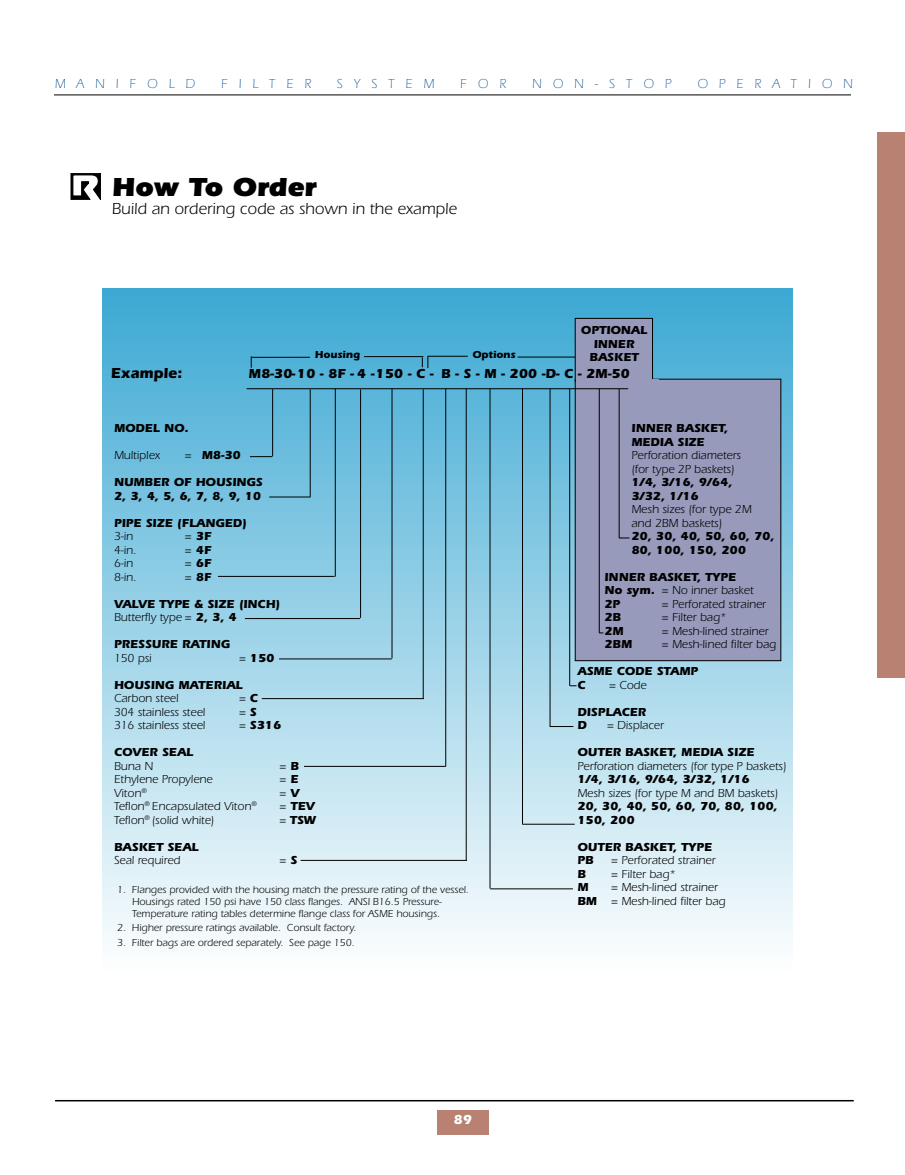
<style>
.page{position:relative;width:905px;height:1175px;background:#fff}
.page>*{position:absolute;margin:0;border:0;box-sizing:border-box;transform-origin:0 0}
.t1{font:900 27px "ITC Eras Std";color:#000}
.t2{font:16.5px "ITC Eras Std";color:#000}
.t3{font:700 15px "ITC Eras Std";color:#000}
.t4{font:300 13.5px "ITC Eras Std";letter-spacing:.82em;color:#004990}
.t5{font:700 13.5px "ITC Eras Std";color:#000}
.t6{font:700 13.5px "ITC Eras Std";color:#fff}
.t7{font:12px/13.5px "ITC Eras Std";color:#000}
.t8{font:700 12px/13.5px "ITC Eras Std";color:#000}
.t9{font:10.5px/12px "ITC Eras Std";color:#000}
.t10{font:700 10.5px "ITC Eras Std";color:#000}
.s1{font-weight:400}
.s2{font-weight:700}
</style>
<div class="page">
<hr style="left:55px;top:1100px;width:798px;height:1px;background:#000">
<div style="left:878px;top:133px;width:26px;height:545px;background:#b88172"></div>
<div style="left:437px;top:1110px;width:51px;height:24px;background:#b88172"></div>
<div style="left:102px;top:288px;width:690px;height:683px;background:linear-gradient(to bottom,#3aa6d0,#fdfefe)"></div>
<hr style="left:54px;top:95px;width:796px;height:1px;background:#000">
<svg style="left:71px;top:173px;width:29px;height:27px"></svg>
<div style="left:575px;top:379px;width:205px;height:281px;background:#979aba"></div>
<div style="left:575px;top:379px;width:206px;height:282px;border:1px solid #000"></div>
<div style="left:575px;top:318px;width:77px;height:63px;background:#979aba"></div>
<div style="left:575px;top:318px;width:77px;height:63px;border:1px solid #000"></div>
<hr style="left:245px;top:618px;width:115px;height:1px;background:#000">
<hr style="left:218px;top:576px;width:116px;height:1px;background:#000">
<hr style="left:279px;top:658px;width:113px;height:1px;background:#000">
<hr style="left:262px;top:698px;width:162px;height:1px;background:#000">
<svg style="left:422px;top:356px;width:6px;height:12px"></svg>
<hr style="left:252px;top:357px;width:58px;height:1px;background:#000">
<hr style="left:427px;top:356px;width:41px;height:1px;background:#000">
<hr style="left:517px;top:357px;width:58px;height:1px;background:#000">
<hr style="left:272px;top:389px;width:1px;height:67px;background:#000">
<svg style="left:250px;top:456px;width:22px;height:1px"></svg>
<hr style="left:269px;top:496px;width:41px;height:1px;background:#000">
<hr style="left:310px;top:389px;width:1px;height:108px;background:#000">
<hr style="left:335px;top:388px;width:1px;height:189px;background:#000">
<hr style="left:360px;top:389px;width:1px;height:229px;background:#000">
<hr style="left:391px;top:388px;width:1px;height:270px;background:#000">
<hr style="left:423px;top:389px;width:1px;height:310px;background:#000">
<hr style="left:445px;top:389px;width:1px;height:377px;background:#000">
<hr style="left:466px;top:389px;width:1px;height:471px;background:#000">
<hr style="left:489px;top:388px;width:1px;height:500px;background:#000">
<hr style="left:522px;top:388px;width:1px;height:436px;background:#000">
<hr style="left:549px;top:389px;width:1px;height:337px;background:#000">
<div style="left:576px;top:381px;width:78px;height:35px;background:#979aba"></div>
<hr style="left:246px;top:388px;width:382px;height:1px;background:#000">
<hr style="left:599px;top:388px;width:1px;height:245px;background:#000">
<svg style="left:251px;top:356px;width:1px;height:12px"></svg>
<hr style="left:364px;top:356px;width:59px;height:1px;background:#000">
<hr style="left:304px;top:766px;width:142px;height:1px;background:#000">
<svg style="left:549px;top:726px;width:24px;height:1px"></svg>
<hr style="left:490px;top:888px;width:83px;height:1px;background:#000">
<hr style="left:300px;top:860px;width:167px;height:1px;background:#000">
<hr style="left:569px;top:389px;width:1px;height:297px;background:#000">
<hr style="left:618px;top:389px;width:1px;height:149px;background:#000">
<div style="left:647px;top:379px;width:12px;height:5px;background:#979aba"></div>
<hr style="left:522px;top:824px;width:52px;height:1px;background:#000">
<p class="t4" style="left:55px;top:76px;width:142px">MANIFOLD</p>
<p class="t4" style="left:221px;top:76px;width:92px">FILTER</p>
<p class="t4" style="left:337px;top:76px;width:99px">SYSTEM</p>
<p class="t4" style="left:460px;top:76px;width:47px">FOR</p>
<p class="t4" style="left:532px;top:76px;width:141px">NON-STOP</p>
<p class="t4" style="left:697px;top:76px;width:157px">OPERATION</p>
<h1 class="t1" style="left:112px;top:171px;width:207px">How To Order</h1>
<h2 class="t2" style="left:112px;top:199px;width:346px">Build an ordering code as shown in the example</h2>
<p class="t8" style="left:581px;top:323px;width:68px;text-align:center">OPTIONAL<br>INNER</p>
<p class="t10" style="left:315px;top:348px;width:47px">Housing</p>
<p class="t10" style="left:472px;top:348px;width:45px">Options</p>
<p class="t8" style="left:589px;top:350px;width:51px">BASKET</p>
<p class="t3" style="left:111px;top:364px;width:73px">Example:</p>
<p class="t5" style="left:248px;top:366px;width:383px">M8-30 - 10 - 8F - 4 - 150 - C - B - S - M - 200 -D- C - 2M-50</p>
<p class="t8" style="left:114px;top:421px;width:76px">MODEL NO.</p>
<p class="t7" style="left:114px;top:448px;width:48px">Multiplex</p>
<p class="t8" style="left:185px;top:448px;width:57px"><span class="s1">=</span> M8-30</p>
<p class="t8" style="left:114px;top:475px;width:150px">NUMBER OF HOUSINGS<br>2, 3, 4, 5, 6, 7, 8, 9, 10</p>
<p class="t8" style="left:114px;top:516px;width:134px">PIPE SIZE (FLANGED)</p>
<p class="t7" style="left:114px;top:529px;width:21px">3-in</p>
<p class="t8" style="left:185px;top:529px;width:28px"><span class="s1">=</span> 3F</p>
<p class="t7" style="left:114px;top:543px;width:24px">4-in.</p>
<p class="t8" style="left:185px;top:543px;width:28px"><span class="s1">=</span> 4F</p>
<p class="t7" style="left:114px;top:556px;width:21px">6-in</p>
<p class="t8" style="left:185px;top:556px;width:28px"><span class="s1">=</span> 6F</p>
<p class="t7" style="left:114px;top:570px;width:24px">8-in.</p>
<p class="t8" style="left:185px;top:570px;width:28px"><span class="s1">=</span> 8F</p>
<p class="t8" style="left:114px;top:597px;width:168px">VALVE TYPE &amp; SIZE (INCH)<br><span class="s1">Butterfly type =</span> 2, 3, 4</p>
<p class="t8" style="left:114px;top:637px;width:118px">PRESSURE RATING</p>
<p class="t7" style="left:114px;top:651px;width:39px">150 psi</p>
<p class="t8" style="left:239px;top:651px;width:37px"><span class="s1">=</span> 150</p>
<p class="t8" style="left:114px;top:678px;width:130px">HOUSING MATERIAL</p>
<p class="t7" style="left:114px;top:691px;width:66px">Carbon steel</p>
<p class="t7" style="left:239px;top:691px;width:20px">= <span class="s2">C</span></p>
<p class="t7" style="left:114px;top:705px;width:93px">304 stainless steel</p>
<p class="t7" style="left:239px;top:705px;width:19px">= <span class="s2">S</span></p>
<p class="t7" style="left:114px;top:718px;width:93px">316 stainless steel</p>
<p class="t8" style="left:239px;top:718px;width:44px"><span class="s1">=</span> S316</p>
<p class="t8" style="left:114px;top:745px;width:81px">COVER SEAL</p>
<p class="t7" style="left:114px;top:759px;width:41px">Buna N</p>
<p class="t7" style="left:279px;top:759px;width:21px">= <span class="s2">B</span></p>
<p class="t7" style="left:114px;top:772px;width:100px">Ethylene Propylene</p>
<p class="t7" style="left:279px;top:772px;width:20px">= <span class="s2">E</span></p>
<p class="t7" style="left:114px;top:786px;width:34px">Viton<sup>®</sup></p>
<p class="t7" style="left:279px;top:786px;width:21px">= <span class="s2">V</span></p>
<p class="t7" style="left:114px;top:799px;width:144px">Teflon<sup>®</sup> Encapsulated Viton<sup>®</sup></p>
<p class="t8" style="left:279px;top:799px;width:37px"><span class="s1">=</span> TEV</p>
<p class="t7" style="left:114px;top:813px;width:102px">Teflon<sup>®</sup> (solid white)</p>
<p class="t8" style="left:279px;top:813px;width:38px"><span class="s1">=</span> TSW</p>
<p class="t8" style="left:114px;top:840px;width:86px">BASKET SEAL</p>
<p class="t7" style="left:114px;top:853px;width:68px">Seal required</p>
<p class="t7" style="left:279px;top:853px;width:19px">= <span class="s2">S</span></p>
<p class="t9" style="left:132px;top:884px;width:338px;text-indent:-15px">1. Flanges provided with the housing match the pressure rating of the vessel.<br>Housings rated 150 psi have 150 class flanges. ANSI B16.5 Pressure-<br>Temperature rating tables determine flange class for ASME housings.</p>
<p class="t9" style="left:117px;top:921px;width:241px">2. Higher pressure ratings available. Consult factory.</p>
<p class="t9" style="left:117px;top:936px;width:239px">3. Filter bags are ordered separately. See page 150.</p>
<p class="t6" style="left:453px;top:1112px;width:20px">89</p>
<p class="t8" style="left:631px;top:421px;width:98px">INNER BASKET,<br>MEDIA SIZE</p>
<p class="t7" style="left:631px;top:449px;width:111px">Perforation diameters (for type 2P baskets)</p>
<p class="t8" style="left:631px;top:475px;width:102px">1/4, 3/16, 9/64,<br>3/32, 1/16</p>
<p class="t7" style="left:631px;top:503px;width:122px">Mesh sizes (for type 2M and 2BM baskets)</p>
<p class="t8" style="left:631px;top:529px;width:144px">20, 30, 40, 50, 60, 70,<br>80, 100, 150, 200</p>
<p class="t8" style="left:604px;top:570px;width:150px">INNER BASKET, TYPE<br>No sym. <span class="s1">= No inner basket<br></span>2P</p>
<p class="t7" style="left:661px;top:597px;width:106px">= Perforated strainer</p>
<p class="t8" style="left:604px;top:610px;width:18px">2B</p>
<p class="t7" style="left:661px;top:611px;width:66px">= Filter bag*</p>
<p class="t8" style="left:604px;top:624px;width:21px">2M</p>
<p class="t7" style="left:661px;top:624px;width:108px">= Mesh-lined strainer</p>
<p class="t8" style="left:604px;top:637px;width:29px">2BM</p>
<p class="t7" style="left:661px;top:638px;width:116px">= Mesh-lined filter bag</p>
<p class="t8" style="left:577px;top:664px;width:122px">ASME CODE STAMP<br>C</p>
<p class="t7" style="left:609px;top:678px;width:39px">= Code</p>
<p class="t8" style="left:577px;top:705px;width:70px">DISPLACER<br>D</p>
<p class="t7" style="left:607px;top:719px;width:58px">= Displacer</p>
<p class="t8" style="left:577px;top:745px;width:178px">OUTER BASKET, MEDIA SIZE</p>
<p class="t7" style="left:577px;top:759px;width:210px">Perforation diameters (for type P baskets)</p>
<p class="t8" style="left:577px;top:772px;width:174px">1/4, 3/16, 9/64, 3/32, 1/16</p>
<p class="t7" style="left:577px;top:786px;width:202px">Mesh sizes (for type M and BM baskets)</p>
<p class="t8" style="left:577px;top:799px;width:202px">20, 30, 40, 50, 60, 70, 80, 100,<br>150, 200</p>
<p class="t8" style="left:577px;top:840px;width:136px">OUTER BASKET, TYPE<br>PB</p>
<p class="t7" style="left:611px;top:854px;width:106px">= Perforated strainer</p>
<p class="t8" style="left:577px;top:867px;width:10px">B</p>
<p class="t7" style="left:611px;top:867px;width:66px">= Filter bag*</p>
<p class="t8" style="left:577px;top:880px;width:13px">M</p>
<p class="t7" style="left:577px;top:881px;width:150px;text-indent:34px">= Mesh-lined strainer<br><span class="s2">BM</span> = Mesh-lined filter bag</p>
</div>
